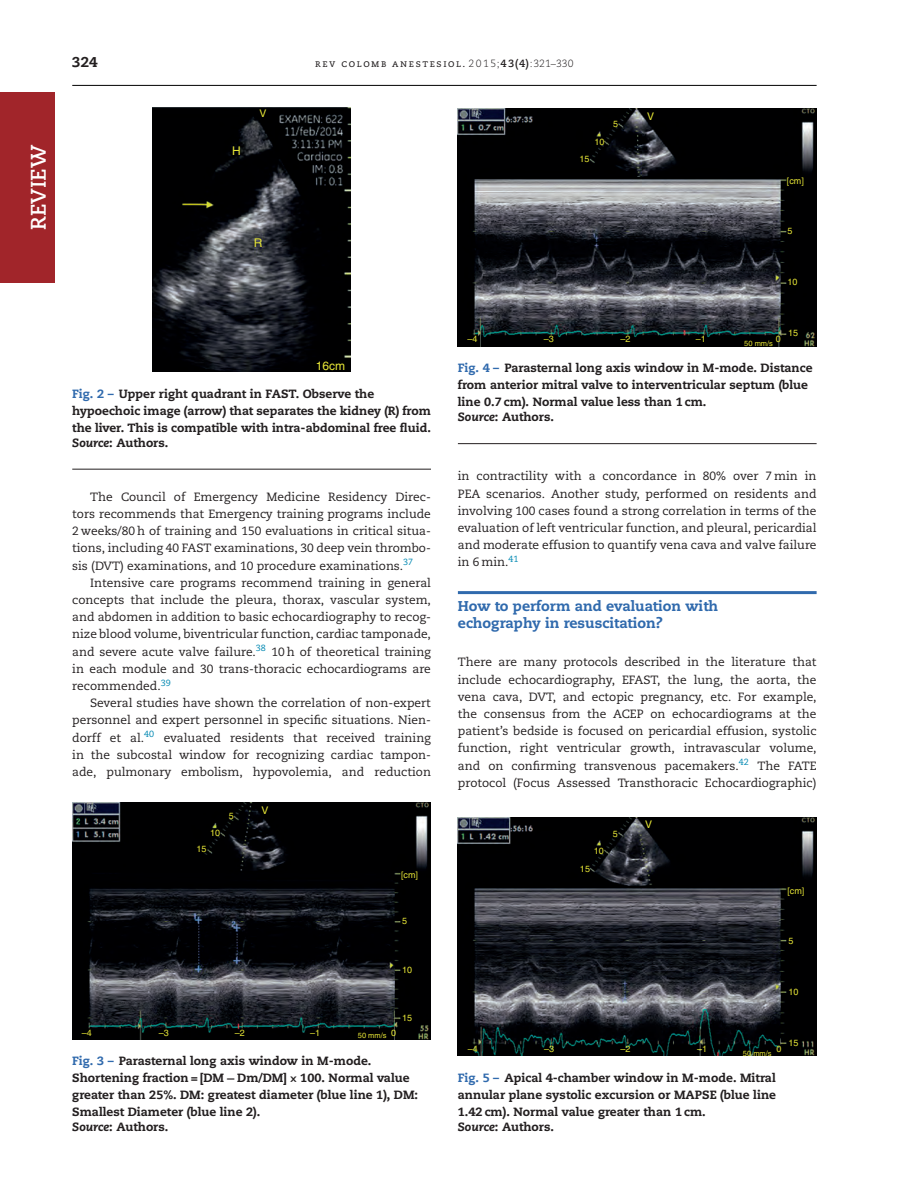
<style>
.page{position:relative;width:897px;height:1195px;background:#fff}
.page>*{position:absolute;margin:0;border:0;box-sizing:border-box;transform-origin:0 0}
.t1{font:700 21px "Caecilia LT Std";color:#fff}
.t2{font:800 14.25px/17.2px "Caecilia";color:#306aad}
.t3{font:800 14.25px "Caecilia";color:#231f20}
.t4{font:12px/17.2px "Caecilia";color:#231f20;text-align:justify}
.t5{font:800 12px/17.2px "Caecilia";color:#231f20}
.t6{font:12px "Helvetica";color:#e7e636}
.t7{font:10.5px "Caecilia Roman SC";letter-spacing:.145em;color:#231f20}
.t8{font:10.5px "Helvetica";color:#e7e636}
.t9{font:9px "Helvetica";color:#e7e636}
.t10{font:7.5px "Helvetica";color:#e7e636}
.s1{font-family:"Caecilia";font-weight:300}
.s2{font-family:"Caecilia";font-weight:700}
.s3{color:#306aad}
.s4{font-style:italic}
.s5{font-family:"MTSYB";font-weight:400}
</style>
<div class="page">
<div style="left:0;top:92px;width:54px;height:190px;background:#a1252a"></div>
<hr style="left:72px;top:85px;width:744px;height:1px;background:#000">
<img style="left:153px;top:107px;width:198px;height:265px">
<hr style="left:72px;top:469px;width:359px;height:1px;background:#231f20">
<img style="left:72px;top:802px;width:359px;height:237px">
<img style="left:458px;top:108px;width:358px;height:238px">
<hr style="left:458px;top:443px;width:358px;height:1px;background:#231f20">
<hr style="left:458px;top:591px;width:358px;height:3px;background:#306aad">
<img style="left:458px;top:817px;width:358px;height:238px">
<h1 class="t1" style="left:26px;top:230px;width:86px;rotate:-90deg">REVIEW</h1>
<p class="t3" style="left:72px;top:54px;width:27px">324</p>
<p class="t7" style="left:315px;top:58px;width:260px">rev colomb anestesiol. <span class="s1">2015;</span><span class="s2">43(4)</span><span class="s1">:321–330</span></p>
<p class="t6" style="left:232px;top:143px;width:10px">H</p>
<p class="t8" style="left:259px;top:107px;width:9px">V</p>
<p class="t9" style="left:594px;top:136px;width:12px">10</p>
<p class="t9" style="left:579px;top:154px;width:12px">15</p>
<p class="t9" style="left:613px;top:118px;width:7px">5</p>
<p class="t8" style="left:647px;top:110px;width:9px">V</p>
<p class="t6" style="left:254px;top:235px;width:10px">R</p>
<p class="t9" style="left:787px;top:175px;width:19px">[cm]</p>
<p class="t9" style="left:787px;top:225px;width:7px">5</p>
<p class="t9" style="left:787px;top:277px;width:12px">10</p>
<p class="t6" style="left:316px;top:359px;width:31px">16cm</p>
<p class="t5" style="left:72px;top:385px;width:360px"><span class="s3">Fig. 2 –</span> Upper right quadrant in FAST. Observe the hypoechoic image (arrow) that separates the kidney (R) from the liver. This is compatible with intra-abdominal free fluid.</p>
<p class="t5" style="left:72px;top:434px;width:98px"><span class="s4">Source</span>: Authors.</p>
<p class="t4" style="left:90px;top:488px;width:342px">The Council of Emergency Medicine Residency Direc-</p>
<p class="t4" style="left:72px;top:505px;width:360px">tors recommends that Emergency training programs include</p>
<p class="t4" style="left:72px;top:522px;width:360px">2 weeks/80 h of training and 150 evaluations in critical situa-</p>
<p class="t4" style="left:72px;top:540px;width:360px">tions, including 40 FAST examinations, 30 deep vein thrombo-</p>
<p class="t4" style="left:72px;top:557px;width:342px">sis (DVT) examinations, and 10 procedure examinations.<sup>37</sup></p>
<p class="t4" style="left:90px;top:574px;width:342px">Intensive care programs recommend training in general</p>
<p class="t4" style="left:72px;top:591px;width:360px">concepts that include the pleura, thorax, vascular system,</p>
<p class="t4" style="left:72px;top:608px;width:360px">and abdomen in addition to basic echocardiography to recog-</p>
<p class="t4" style="left:72px;top:625px;width:360px">nize blood volume, biventricular function, cardiac tamponade,</p>
<p class="t4" style="left:72px;top:643px;width:360px">and severe acute valve failure.<sup>38</sup> 10 h of theoretical training</p>
<p class="t4" style="left:72px;top:660px;width:360px">in each module and 30 trans-thoracic echocardiograms are</p>
<p class="t4" style="left:72px;top:677px;width:100px">recommended.<sup>39</sup></p>
<p class="t4" style="left:90px;top:694px;width:342px">Several studies have shown the correlation of non-expert</p>
<p class="t4" style="left:72px;top:711px;width:360px">personnel and expert personnel in specific situations. Nien-</p>
<p class="t4" style="left:72px;top:729px;width:360px">dorff et al.<sup>40</sup> evaluated residents that received training</p>
<p class="t4" style="left:72px;top:746px;width:360px">in the subcostal window for recognizing cardiac tampon-</p>
<p class="t4" style="left:72px;top:763px;width:360px">ade, pulmonary embolism, hypovolemia, and reduction</p>
<p class="t8" style="left:261px;top:803px;width:9px">V</p>
<p class="t9" style="left:229px;top:810px;width:7px">5</p>
<p class="t9" style="left:210px;top:827px;width:12px">10</p>
<p class="t9" style="left:197px;top:844px;width:12px">15</p>
<p class="t9" style="left:82px;top:1026px;width:12px">–4</p>
<p class="t9" style="left:159px;top:1026px;width:12px">–3</p>
<p class="t9" style="left:235px;top:1026px;width:12px">–2</p>
<p class="t9" style="left:401px;top:869px;width:19px">[cm]</p>
<p class="t9" style="left:402px;top:915px;width:7px">5</p>
<p class="t9" style="left:402px;top:964px;width:12px">10</p>
<p class="t9" style="left:402px;top:1012px;width:12px">15</p>
<p class="t9" style="left:310px;top:1026px;width:12px">–1</p>
<p class="t9" style="left:391px;top:1026px;width:7px">0</p>
<p class="t10" style="left:358px;top:1031px;width:30px">50 mm/s</p>
<p class="t5" style="left:72px;top:1051px;width:347px"><span class="s3">Fig. 3 –</span> Parasternal long axis window in M-mode.<br>Shortening fraction = [DM <span class="s5">−</span> Dm/DM] <span class="s5">×</span> 100. Normal value greater than 25%. DM: greatest diameter (blue line 1), DM:<br>Smallest Diameter (blue line 2).</p>
<p class="t5" style="left:72px;top:1118px;width:98px"><span class="s4">Source</span>: Authors.</p>
<p class="t9" style="left:788px;top:327px;width:12px">15</p>
<p class="t9" style="left:467px;top:334px;width:12px">–4</p>
<p class="t9" style="left:544px;top:334px;width:12px">–3</p>
<p class="t9" style="left:620px;top:334px;width:12px">–2</p>
<p class="t9" style="left:696px;top:334px;width:12px">–1</p>
<p class="t9" style="left:776px;top:334px;width:7px">0</p>
<p class="t10" style="left:744px;top:338px;width:30px">50 mm/s</p>
<p class="t5" style="left:458px;top:359px;width:356px"><span class="s3">Fig. 4 –</span> Parasternal long axis window in M-mode. Distance from anterior mitral valve to interventricular septum (blue line 0.7 cm). Normal value less than 1 cm.</p>
<p class="t5" style="left:458px;top:408px;width:98px"><span class="s4">Source</span>: Authors.</p>
<p class="t4" style="left:458px;top:467px;width:360px">in contractility with a concordance in 80% over 7 min in PEA scenarios. Another study, performed on residents and involving 100 cases found a strong correlation in terms of the evaluation of left ventricular function, and pleural, pericardial and moderate effusion to quantify vena cava and valve failure in 6 min.<sup>41</sup></p>
<p class="t2" style="left:458px;top:597px;width:262px">How to perform and evaluation with echography in resuscitation?</p>
<p class="t4" style="left:458px;top:653px;width:360px">There are many protocols described in the literature that include echocardiography, EFAST, the lung, the aorta, the vena cava, DVT, and ectopic pregnancy, etc. For example, the consensus from the ACEP on echocardiograms at the patient’s bedside is focused on pericardial effusion, systolic function, right ventricular growth, intravascular volume, and on confirming transvenous pacemakers.<sup>42</sup> The FATE protocol (Focus Assessed Transthoracic Echocardiographic)</p>
<p class="t9" style="left:594px;top:845px;width:12px">10</p>
<p class="t9" style="left:580px;top:863px;width:12px">15</p>
<p class="t9" style="left:613px;top:828px;width:7px">5</p>
<p class="t8" style="left:645px;top:818px;width:9px">V</p>
<p class="t9" style="left:787px;top:885px;width:19px">[cm]</p>
<p class="t9" style="left:788px;top:935px;width:7px">5</p>
<p class="t9" style="left:788px;top:986px;width:12px">10</p>
<p class="t9" style="left:468px;top:1043px;width:12px">–4</p>
<p class="t9" style="left:544px;top:1043px;width:12px">–3</p>
<p class="t9" style="left:620px;top:1043px;width:12px">–2</p>
<p class="t9" style="left:697px;top:1043px;width:12px">–1</p>
<p class="t9" style="left:776px;top:1043px;width:7px">0</p>
<p class="t10" style="left:743px;top:1048px;width:30px">50 mm/s</p>
<p class="t5" style="left:458px;top:1069px;width:320px;text-align:justify"><span class="s3">Fig. 5 –</span> Apical 4-chamber window in M-mode. Mitral annular plane systolic excursion or MAPSE (blue line 1.42 cm). Normal value greater than 1 cm.</p>
<p class="t5" style="left:458px;top:1118px;width:98px"><span class="s4">Source</span>: Authors.</p>
<p class="t9" style="left:788px;top:1037px;width:12px">15</p>
</div>
